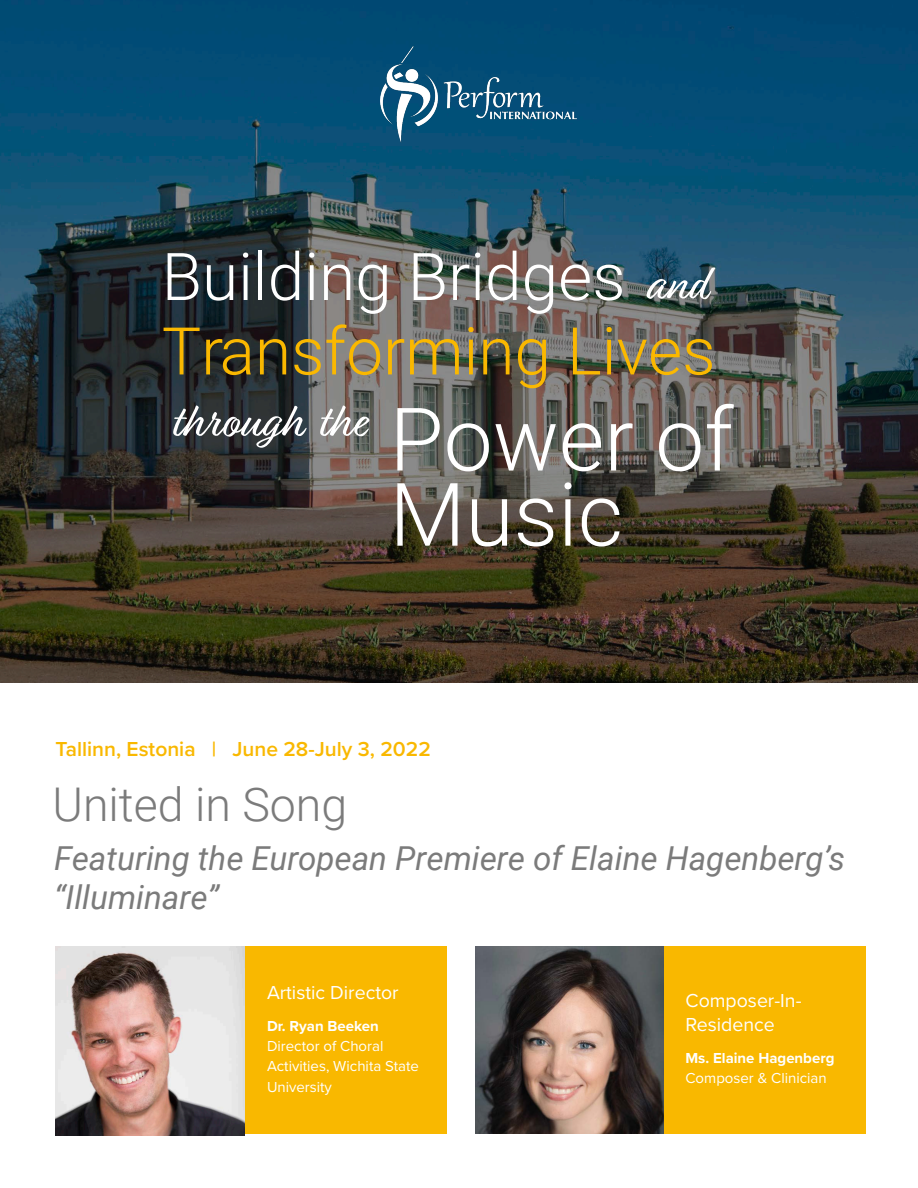
<style>
.page{position:relative;width:918px;height:1188px;background:#fff}
.page>*{position:absolute;margin:0;border:0;box-sizing:border-box;transform-origin:0 0}
.t1{font:300 87.75px/75.2px "Roboto";color:#fff}
.t2{font:300 65.85px "Roboto";color:#fab800}
.t3{font:300 65.85px "Roboto";color:#fff}
.t4{font:300 46.5px "Roboto";color:#7b7b7b}
.t5{font:italic 33px/39px "Roboto";color:#7b7b7b}
.t6{font:600 21px "Proxima Nova";color:#f9b800}
.t7{font:19.5px/24px "Proxima Nova";color:#fff}
.t8{font:15px/20.2px "Proxima Nova";color:#fff}
.t9{font:700 15px "Proxima Nova";color:#fff}
</style>
<div class="page">
<img style="left:0;top:0;width:918px;height:682px">
<img style="left:381px;top:46px;width:195px;height:97px">
<svg style="left:646px;top:267px;width:70px;height:33px"></svg>
<svg style="left:173px;top:405px;width:134px;height:43px;background:#595d60"></svg>
<svg style="left:320px;top:405px;width:50px;height:32px"></svg>
<div style="left:245px;top:947px;width:202px;height:187px;background:#f9b800"></div>
<div style="left:663px;top:947px;width:203px;height:187px;background:#f9b800"></div>
<img style="left:55px;top:947px;width:189px;height:189px">
<img style="left:475px;top:947px;width:189px;height:187px">
<h2 class="t3" style="left:162px;top:250px;width:465px">Building Bridges</h2>
<h2 class="t2" style="left:162px;top:324px;width:555px">Transforming Lives</h2>
<h1 class="t1" style="left:390px;top:409px;width:345px">Power of<br>Music</h1>
<h3 class="t6" style="left:56px;top:740px;width:377px">Tallinn, Estonia | June 28-July 3, 2022</h3>
<h3 class="t4" style="left:52px;top:785px;width:296px">United in Song</h3>
<h3 class="t5" style="left:54px;top:842px;width:793px">Featuring the European Premiere of Elaine Hagenberg’s “Illuminare”</h3>
<h3 class="t7" style="left:267px;top:982px;width:133px">Artistic Director</h3>
<p class="t9" style="left:267px;top:1020px;width:113px">Dr. Ryan Beeken</p>
<p class="t8" style="left:267px;top:1037px;width:153px">Director of Choral<br>Activities, Wichita State<br>University</p>
<h3 class="t7" style="left:686px;top:990px;width:118px">Composer-In-<br>Residence</h3>
<p class="t9" style="left:686px;top:1052px;width:151px">Ms. Elaine Hagenberg</p>
<p class="t8" style="left:686px;top:1069px;width:143px">Composer &amp; Clinician</p>
</div>
